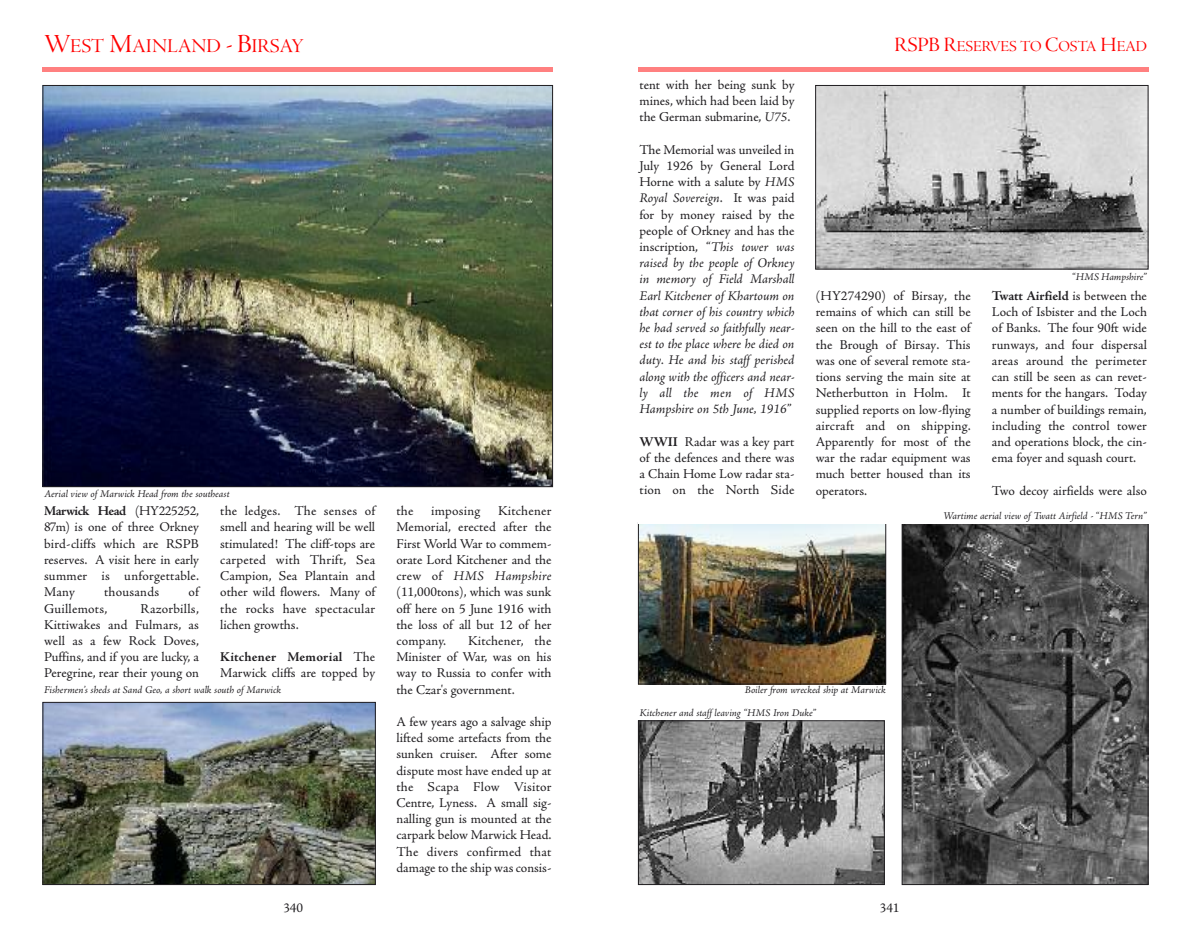
<style>
.page{position:relative;width:1191px;height:936px;background:#fff}
.page>*{position:absolute;margin:0;border:0;box-sizing:border-box;transform-origin:0 0}
.t1{font:20.25px "Adobe Jenson Pro Disp";color:#ff0001}
.t2{font:15.75px "Adobe Jenson Pro Disp";letter-spacing:-.01em;color:#ff0001}
.t3{font:13.5px/16.2px "Adobe Jenson Pro";color:#201e21;text-align:justify}
.t4{font:italic 13.5px/16.2px "Adobe Jenson Pro";letter-spacing:-.005em;color:#201e21;text-align:justify}
.t5{font:13.5px "Adobe Jenson Pro";letter-spacing:.02em;color:#201e21}
.t6{font:italic 10.5px/22.5px "Adobe Jenson Pro";letter-spacing:-.005em;color:#201e21}
.s1{font-size:27px}
.s2{font-size:21px}
.s3{font-style:italic}
.s4{font-style:normal}
.s5{font-weight:700}
</style>
<div class="page">
<hr style="left:638px;top:68px;width:510px;height:4px;background:#ff8080">
<img style="left:640px;top:722px;width:242px;height:160px">
<div style="left:638px;top:720px;width:246px;height:164px;border:1px solid #201e21"></div>
<img style="left:640px;top:524px;width:244px;height:158px">
<div style="left:638px;top:522px;width:248px;height:162px;border:1px solid #201e21"></div>
<img style="left:903px;top:525px;width:243px;height:357px">
<div style="left:901px;top:523px;width:247px;height:361px;border:1px solid #201e21"></div>
<img style="left:817px;top:87px;width:329px;height:180px">
<div style="left:815px;top:85px;width:333px;height:184px;border:1px solid #201e21"></div>
<div style="left:638px;top:505px;width:510px;height:18px;background:#fff"></div>
<hr style="left:43px;top:68px;width:510px;height:4px;background:#ff8080">
<img style="left:45px;top:87px;width:506px;height:398px">
<img style="left:45px;top:704px;width:329px;height:178px">
<div style="left:43px;top:702px;width:333px;height:182px;border:1px solid #201e21"></div>
<h1 class="t1" style="left:44px;top:39px;width:261px"><span class="s1">W</span>EST <span class="s1">M</span>AINLAND <span class="s1">- B</span>IRSAY</h1>
<p class="t2" style="left:894px;top:40px;width:254px"><span class="s2">RSPB R</span>ESERVES TO <span class="s2">C</span>OSTA <span class="s2">H</span>EAD</p>
<p class="t6" style="left:44px;top:483px;width:187px">Aerial view of Marwick Head from the southeast</p>
<p class="t3" style="left:639px;top:78px;width:156px">tent with her being sunk by mines, which had been laid by the German submarine, <span class="s3">U75</span>.</p>
<p class="t4" style="left:639px;top:143px;width:156px"><span class="s4">The Memorial was unveiled in July 1926 by General Lord Horne with a salute by</span> HMS Royal Sovereign<span class="s4">. It was paid for by money raised by the people of Orkney and has the inscription,</span> “This tower was raised by the people of Orkney in memory of Field Marshall Earl Kitchener of Khartoum on that corner of his country which he had served so faithfully near&shy;est to the place where he died on duty. He and his staff perished along with the officers and near&shy;ly all the men of HMS Hampshire on 5th June, 1916”</p>
<p class="t3" style="left:639px;top:434px;width:156px"><span class="s5">WWII</span> Radar was a key part of the defences and there was a Chain Home Low radar sta&shy;tion on the North Side</p>
<p class="t6" style="left:1071px;top:266px;width:77px">“HMS Hampshire”</p>
<p class="t3" style="left:815px;top:289px;width:156px">(HY274290) of Birsay, the remains of which can still be seen on the hill to the east of the Brough of Birsay. This was one of several remote sta&shy;tions serving the main site at Netherbutton in Holm. It supplied reports on low-flying aircraft and on shipping.<br>Apparently for most of the war the radar equipment was much better housed than its operators.</p>
<p class="t3" style="left:992px;top:289px;width:156px"><span class="s5">Twatt Airfield</span> is between the Loch of Isbister and the Loch of Banks. The four 90ft wide runways, and four dispersal areas around the perimeter can still be seen as can revet&shy;ments for the hangars. Today a number of buildings remain, including the control tower and operations block, the cin&shy;ema foyer and squash court.</p>
<p class="t3" style="left:992px;top:483px;width:156px">Two decoy airfields were also</p>
<p class="t3" style="left:44px;top:504px;width:156px"><span class="s5">Marwick Head</span> (HY225252, 87m) is one of three Orkney bird-cliffs which are RSPB reserves. A visit here in early summer is unforgettable.<br>Many</p>
<p class="t3" style="left:104px;top:585px;width:56px">thousands</p>
<p class="t3" style="left:188px;top:585px;width:12px">of</p>
<p class="t5" style="left:44px;top:603px;width:65px">Guillemots,</p>
<p class="t3" style="left:44px;top:601px;width:156px;text-indent:96px">Razorbills, Kittiwakes and Fulmars, as well as a few Rock Doves, Puffins, and if you are lucky, a Peregrine, rear their young on</p>
<p class="t3" style="left:220px;top:504px;width:156px">the ledges. The senses of smell and hearing will be well stimulated! The cliff-tops are carpeted with Thrift, Sea Campion, Sea Plantain and other wild flowers. Many of the rocks have spectacular lichen growths.</p>
<p class="t3" style="left:220px;top:650px;width:156px"><span class="s5">Kitchener Memorial</span> The<br>Marwick cliffs are topped by</p>
<p class="t6" style="left:44px;top:679px;width:238px">Fishermen’s sheds at Sand Geo, a short walk south of Marwick</p>
<p class="t3" style="left:396px;top:504px;width:18px">the</p>
<p class="t3" style="left:431px;top:504px;width:51px">imposing</p>
<p class="t3" style="left:396px;top:504px;width:156px;text-indent:102px">Kitchener Memorial, erected after the First World War to commem&shy;orate Lord Kitchener and the crew of <span class="s3">HMS Hampshire </span>(11,000tons), which was sunk off here on 5 June 1916 with the loss of all but 12 of her company.</p>
<p class="t3" style="left:396px;top:634px;width:156px;text-indent:71px">Kitchener, the Minister of War, was on his way to Russia to confer with the Czar's government.</p>
<p class="t3" style="left:396px;top:715px;width:156px">A few years ago a salvage ship lifted some artefacts from the sunken cruiser. After some dispute most have ended up at the Scapa Flow Visitor Centre, Lyness. A small sig&shy;nalling gun is mounted at the carpark below Marwick Head.<br>The divers confirmed that damage to the ship was consis-</p>
<p class="t6" style="left:943px;top:505px;width:205px">Wartime aerial view of Twatt Airfield - “HMS Tern”</p>
<p class="t6" style="left:639px;top:680px;width:248px;text-indent:105px">Boiler from wrecked ship at Marwick<br>Kitchener and staff leaving “HMS Iron Duke”</p>
<p class="t3" style="left:283px;top:900px;width:21px">340</p>
<p class="t3" style="left:879px;top:900px;width:21px">341</p>
</div>
